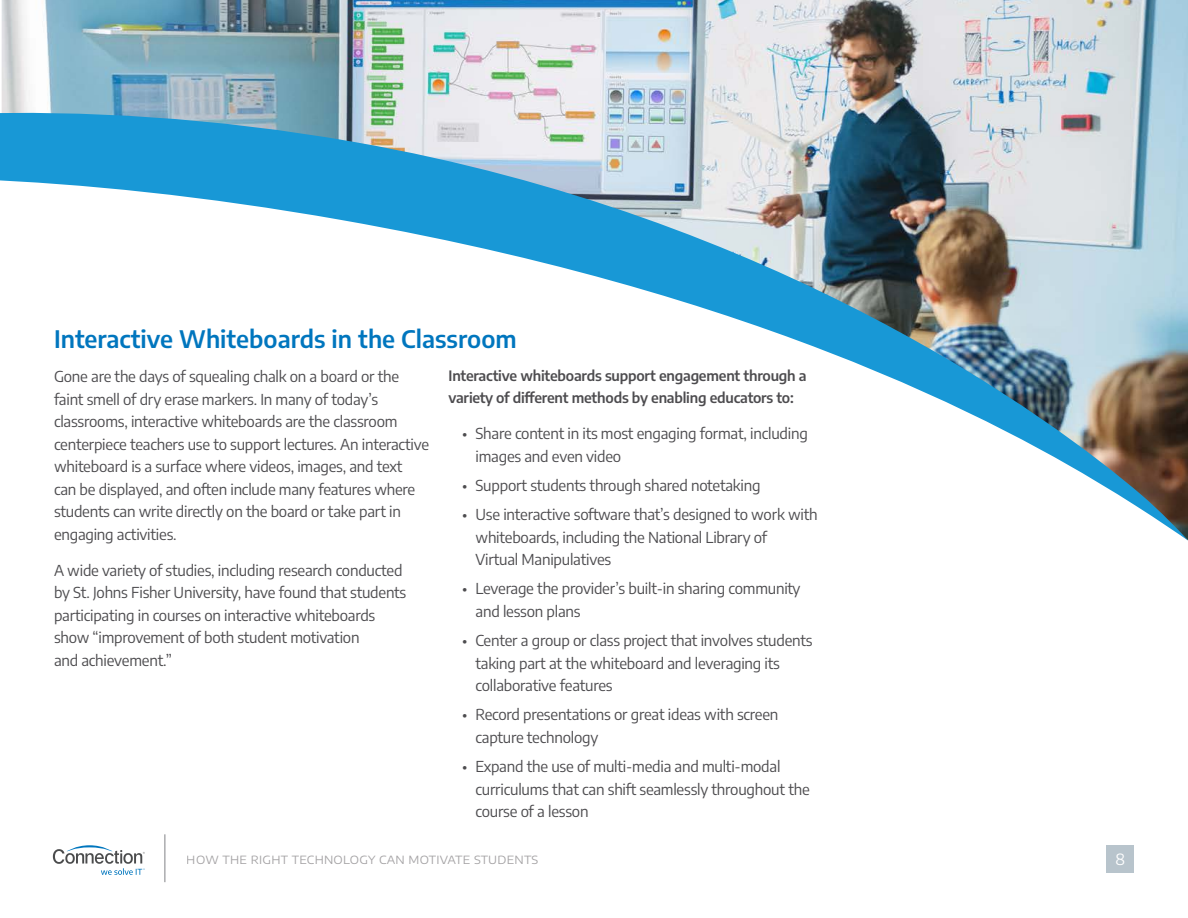
<style>
.page{position:relative;width:1188px;height:918px;background:#fff}
.page>*{position:absolute;margin:0;border:0;box-sizing:border-box;transform-origin:0 0}
.t1{font:600 24px "Encode Sans";color:#0076be}
.t2{font:15.45px "Encode Sans";color:#fff}
.Body{font:15px/22.5px "Encode Sans";letter-spacing:-.015em;color:#4d4c4f}
.Body-2{font:600 14.25px/22.5px "Encode Sans";letter-spacing:-.015em;color:#4d4c4f}
.t3{font:11.25px "Encode Sans Expanded";letter-spacing:.02em;color:#676467}
</style>
<div class="page">
<svg style="left:53px;top:845px;width:92px;height:30px"></svg>
<div style="left:1107px;top:846px;width:27px;height:27px;background:#b8c4cc"></div>
<hr style="left:165px;top:834px;width:1px;height:48px;background:#818386">
<img style="left:2px;top:0;width:1186px;height:110px">
<svg style="left:0;top:110px;width:1188px;height:431px"></svg>
<h3 class="t1" style="left:54px;top:321px;width:464px">Interactive Whiteboards in the Classroom</h3>
<p class="Body" style="left:54px;top:365px;width:377px">Gone are the days of squealing chalk on a board or the faint smell of dry erase markers. In many of today’s classrooms, interactive whiteboards are the classroom centerpiece teachers use to support lectures. An interactive whiteboard is a surface where videos, images, and text<br>can be displayed, and often include many features where students can write directly on the board or take part in engaging activities.</p>
<p class="Body" style="left:54px;top:558px;width:354px">A wide variety of studies, including research conducted by St. Johns Fisher University, have found that students participating in courses on interactive whiteboards show “improvement of both student motivation<br>and achievement.”</p>
<p class="Body-2" style="left:449px;top:363px;width:360px">Interactive whiteboards support engagement through a variety of different methods by enabling educators to:</p>
<p class="Body" style="left:476px;top:422px;width:334px;text-indent:-14px">• Share content in its most engaging format, including images and even video</p>
<p class="Body" style="left:462px;top:473px;width:300px">• Support students through shared notetaking</p>
<p class="Body" style="left:476px;top:503px;width:344px;text-indent:-14px">• Use interactive software that’s designed to work with whiteboards, including the National Library of<br>Virtual Manipulatives</p>
<p class="Body" style="left:476px;top:577px;width:326px;text-indent:-14px">• Leverage the provider’s built-in sharing community and lesson plans</p>
<p class="Body" style="left:476px;top:629px;width:338px;text-indent:-14px">• Center a group or class project that involves students taking part at the whiteboard and leveraging its collaborative features</p>
<p class="Body" style="left:476px;top:703px;width:304px;text-indent:-14px">• Record presentations or great ideas with screen capture technology</p>
<p class="Body" style="left:476px;top:755px;width:336px;text-indent:-14px">• Expand the use of multi-media and multi-modal curriculums that can shift seamlessly throughout the course of a lesson</p>
<p class="t3" style="left:187px;top:852px;width:353px">HOW THE RIGHT TECHNOLOGY CAN MOTIVATE STUDENTS</p>
<p class="t2" style="left:1116px;top:848px;width:11px">8</p>
</div>
